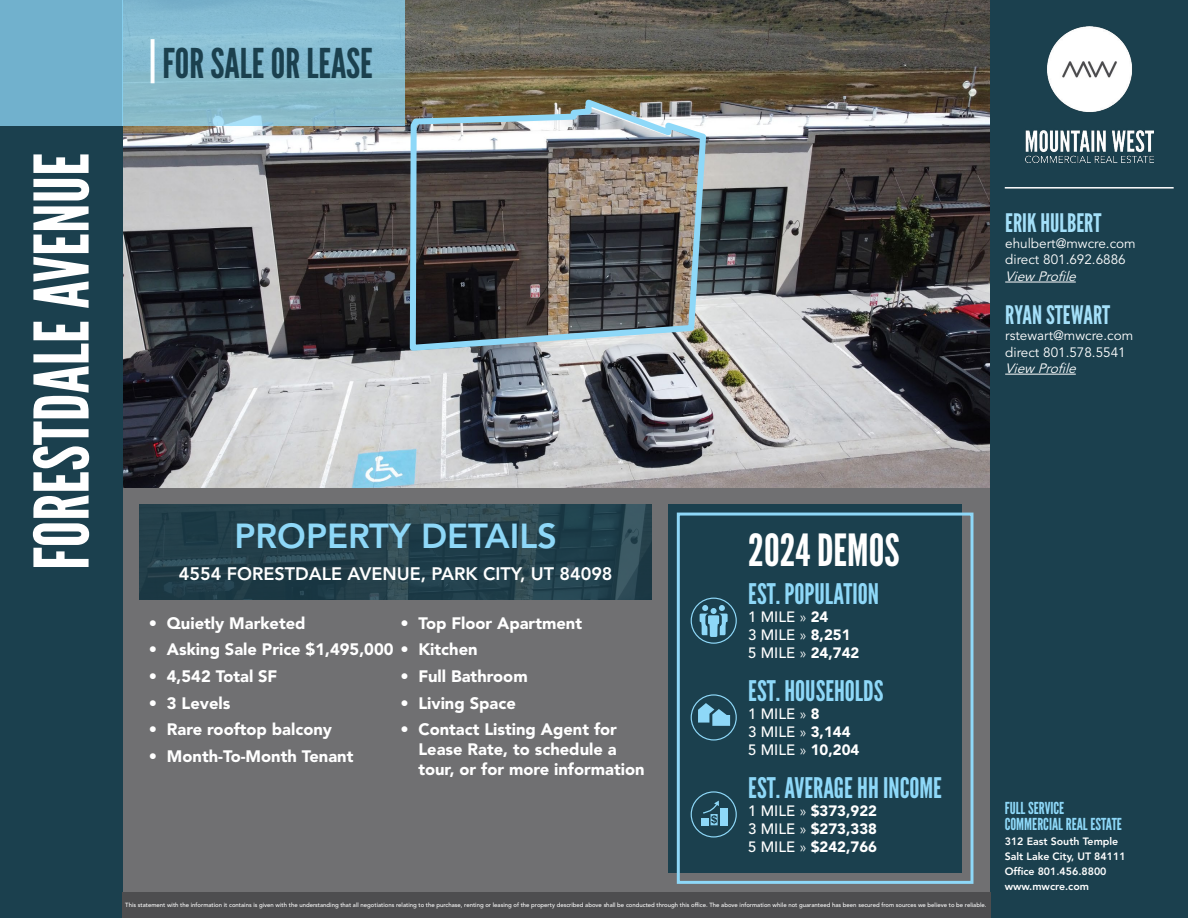
<style>
.page{position:relative;width:1188px;height:918px;background:#fff}
.page>*{position:absolute;margin:0;border:0;box-sizing:border-box;transform-origin:0 0}
.t1{font:75px "League Gothic";color:#fff}
.t2{font:44.25px "League Gothic";color:#fff}
.t3{font:40.95px "League Gothic";color:#1b404e}
.t4{font:800 34.5px "Avenir LT Std";color:#8ed8f8}
.t5{font:28.35px "League Gothic";color:#8ed8f8}
.t6{font:25.5px "League Gothic";color:#a4e0f9}
.t7{font:800 18px "Avenir LT Std";color:#fff}
.t8{font:900 16.5px/19.8px "Avenir LT Std";color:#fff}
.t9{font:16.5px/16.5px "League Gothic";color:#8ed8f8}
.t10{font:500 14.85px/17.9px "Avenir LT Std";color:#fff}
.t11{font:900 14.85px/17.9px "Avenir LT Std";color:#fff;text-align:justify}
.t12{font:13.5px/16.2px "Avenir LT Std";color:#fff}
.t13{font:italic 13.5px "Avenir LT Std";color:#fff}
.t14{font:800 10.65px/15px "Avenir LT Std";color:#fff}
.t15{font:500 6px "Avenir LT Std";color:#fff}
.s1{color:#fff}
.s2{font-weight:300}
.s3{font-weight:900}
.s4{font-weight:500}
</style>
<div class="page">
<div style="left:122px;top:0;width:868px;height:892px;background:#707072"></div>
<img style="left:122px;top:0;width:868px;height:487px">
<svg style="left:140px;top:504px;width:512px;height:96px;fill:#233f4a"></svg>
<div style="left:668px;top:504px;width:294px;height:368px;background:#1b404e"></div>
<svg style="left:675px;top:511px;width:299px;height:373px"></svg>
<svg style="left:691px;top:598px;width:46px;height:46px"></svg>
<svg style="left:691px;top:694px;width:46px;height:47px"></svg>
<svg style="left:691px;top:791px;width:46px;height:47px"></svg>
<img style="left:407px;top:94px;width:302px;height:260px">
<div style="left:0;top:0;width:122px;height:918px;background:#1b404e"></div>
<div style="left:0;top:0;width:122px;height:125px;background:#71b1cd"></div>
<div style="left:990px;top:0;width:198px;height:918px;background:#1b404e"></div>
<img style="left:1025px;top:27px;width:128px;height:135px">
<hr style="left:1005px;top:187px;width:169px;height:2px;background:#fff">
<div style="left:122px;top:892px;width:868px;height:26px;background:#4d4d4f"></div>
<hr style="left:1005px;top:282px;width:71px;height:1px;background:#fff">
<hr style="left:1005px;top:374px;width:71px;height:1px;background:#fff">
<div style="left:122px;top:0;width:283px;height:125px;background:#86bbcf"></div>
<h1 class="t1" style="left:17px;top:570px;width:419px;rotate:-90deg">FORESTDALE AVENUE</h1>
<h3 class="t3" style="left:149px;top:39px;width:225px"><span class="s1">|</span> FOR SALE OR LEASE</h3>
<h3 class="t6" style="left:1005px;top:208px;width:98px">ERIK HULBERT</h3>
<h3 class="t12" style="left:1005px;top:236px;width:132px">ehulbert@mwcre.com direct 801.692.6886</h3>
<h3 class="t13" style="left:1005px;top:268px;width:76px">View Profile</h3>
<h3 class="t6" style="left:1005px;top:300px;width:107px">RYAN STEWART</h3>
<h3 class="t12" style="left:1005px;top:328px;width:130px">rstewart@mwcre.com direct 801.578.5541</h3>
<h3 class="t13" style="left:1005px;top:360px;width:76px">View Profile</h3>
<h3 class="t4" style="left:234px;top:516px;width:324px">PROPERTY DETAILS</h3>
<h3 class="t7" style="left:179px;top:563px;width:435px">4554 FORESTDALE AVENUE, PARK CITY, UT 84098</h3>
<h3 class="t8" style="left:149px;top:613px;width:158px">• Quietly Marketed</h3>
<h3 class="t8" style="left:149px;top:640px;width:330px">• Asking Sale Price $1,495,000 • Kitchen</h3>
<h3 class="t8" style="left:149px;top:666px;width:130px">• 4,542 Total SF</h3>
<h3 class="t8" style="left:149px;top:693px;width:83px">• 3 Levels</h3>
<h3 class="t8" style="left:149px;top:719px;width:185px">• Rare rooftop balcony</h3>
<h3 class="t8" style="left:149px;top:746px;width:206px">• Month-To-Month Tenant</h3>
<h3 class="t8" style="left:400px;top:613px;width:183px">• Top Floor Apartment</h3>
<h3 class="t8" style="left:400px;top:666px;width:129px">• Full Bathroom</h3>
<h3 class="t8" style="left:400px;top:693px;width:117px">• Living Space</h3>
<h3 class="t8" style="left:418px;top:719px;width:228px;text-indent:-18px">• Contact Listing Agent for<br>Lease Rate, to schedule a tour, or for more information</h3>
<h2 class="t2" style="left:748px;top:524px;width:153px">2024 DEMOS</h2>
<h3 class="t5" style="left:748px;top:577px;width:132px">EST. POPULATION</h3>
<h3 class="t10" style="left:748px;top:608px;width:113px">1 MILE <span class="s2">»</span> <span class="s3">24<br></span>3 MILE <span class="s2">»</span> <span class="s3">8,251<br></span>5 MILE <span class="s2">»</span> <span class="s3">24,742</span></h3>
<h3 class="t5" style="left:748px;top:674px;width:137px">EST. HOUSEHOLDS</h3>
<h3 class="t10" style="left:748px;top:705px;width:113px">1 MILE <span class="s2">»</span> <span class="s3">8<br></span>3 MILE <span class="s2">»</span> <span class="s3">3,144<br></span>5 MILE <span class="s2">»</span> <span class="s3">10,204</span></h3>
<h3 class="t5" style="left:748px;top:771px;width:195px">EST. AVERAGE HH INCOME</h3>
<h3 class="t11" style="left:748px;top:802px;width:130px"><span class="s4">1 MILE</span> <span class="s2">»</span> $373,922<br><span class="s4">3 MILE</span> <span class="s2">»</span> $273,338<br><span class="s4">5 MILE</span> <span class="s2">»</span> $242,766</h3>
<p class="t15" style="left:125px;top:902px;width:863px">This statement with the information it contains is given with the understanding that all negotiations relating to the purchase, renting or leasing of the property described above shall be conducted through this office. The above information while not guaranteed has been secured from sources we believe to be reliable.</p>
<h3 class="t9" style="left:1005px;top:800px;width:119px">FULL SERVICE<br>COMMERCIAL REAL ESTATE</h3>
<h3 class="t14" style="left:1005px;top:834px;width:122px">312 East South Temple<br>Salt Lake City, UT 84111<br>Office 801.456.8800 www.mwcre.com</h3>
</div>
